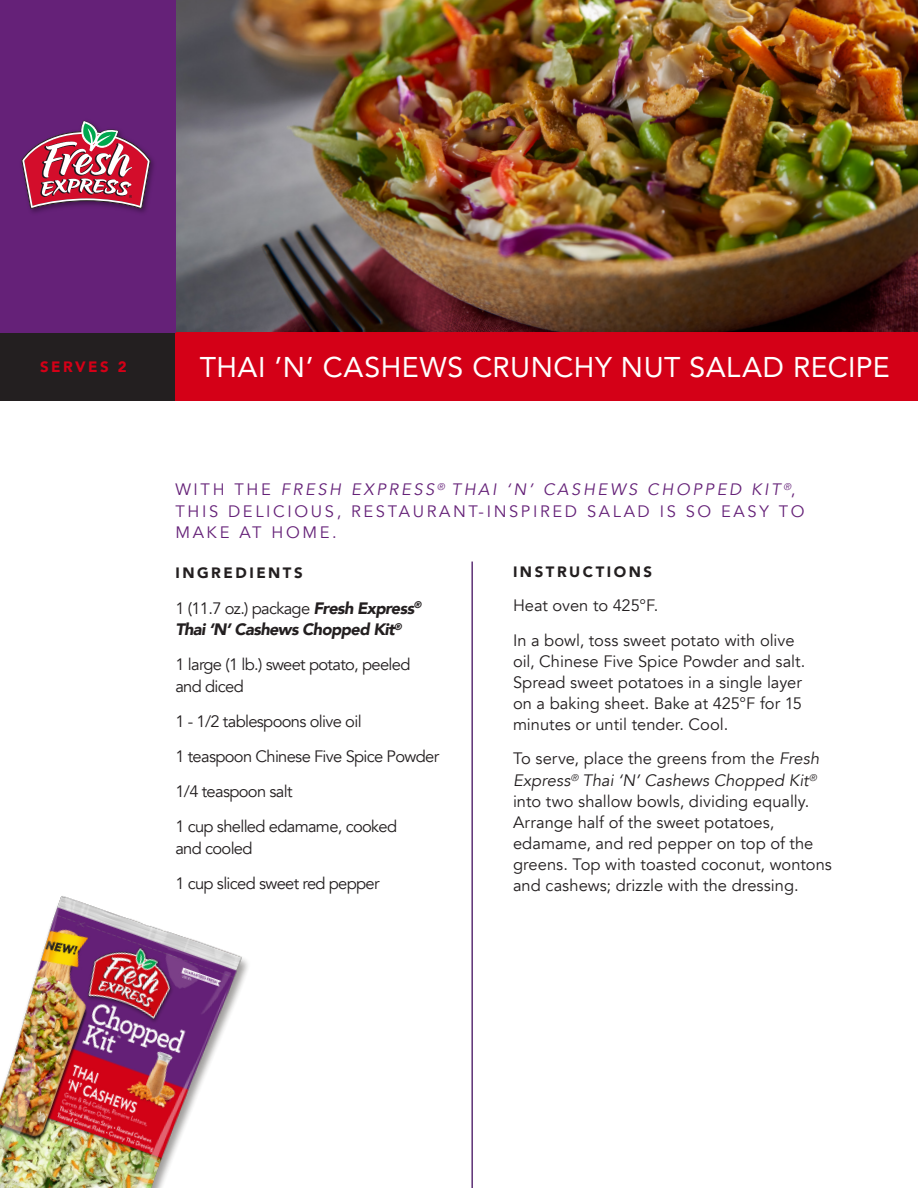
<style>
.page{position:relative;width:918px;height:1188px;background:#fff}
.page>*{position:absolute;margin:0;border:0;box-sizing:border-box;transform-origin:0 0}
.Subhead_2{font:28.5px "Avenir";letter-spacing:.015em;color:#fff}
.Subhead_2-2{font:16.5px/21.1px "Avenir";color:#231f20}
.Subhead_2-3{font:16.5px/21.6px "Avenir";letter-spacing:-.04em;color:#231f20}
.Subhead_2-4{font:16.5px/21.6px "Avenir";letter-spacing:.16em;color:#652178}
.Subhead_2-5{font:italic 900 16.5px/21.6px "Avenir";letter-spacing:-.04em;color:#231f20}
.Subhead_2-6{font:900 15px "Avenir";letter-spacing:.17em;color:#231f20}
.Subhead_2-7{font:900 15px "Avenir";letter-spacing:.16em;color:#d40017}
.s1{font-style:italic}
.s2{font-weight:400;font-style:normal}
</style>
<div class="page">
<img style="left:175px;top:0;width:743px;height:332px">
<div style="left:0;top:332px;width:175px;height:69px;background:#231f20"></div>
<div style="left:175px;top:332px;width:743px;height:69px;background:#d40017"></div>
<div style="left:0;top:0;width:175px;height:332px;background:#652178"></div>
<img style="left:31px;top:120px;width:123px;height:93px">
<svg style="left:21px;top:121px;width:130px;height:88px"></svg>
<hr style="left:471px;top:562px;width:2px;height:626px;background:#5d3075">
<img style="left:0;top:896px;width:248px;height:292px">
<p class="Subhead_2-7" style="left:40px;top:354px;width:88px">SERVES 2</p>
<p class="Subhead_2" style="left:200px;top:345px;width:691px">THAI ’N’ CASHEWS CRUNCHY NUT SALAD RECIPE</p>
<p class="Subhead_2-4" style="left:175px;top:479px;width:631px">WITH THE <span class="s1">FRESH EXPRESS</span> <sup>®</sup> <span class="s1">THAI ‘N’ CASHEWS CHOPPED KIT</span> <sup>®</sup>,<br>THIS DELICIOUS, RESTAURANT-INSPIRED SALAD IS SO EASY TO<br>MAKE AT HOME.</p>
<p class="Subhead_2-6" style="left:175px;top:560px;width:129px">INGREDIENTS</p>
<p class="Subhead_2-5" style="left:175px;top:597px;width:248px"><span class="s2">1 (11.7 oz.) package</span> Fresh Express<sup>®<br></sup>Thai ‘N’ Cashews Chopped Kit<sup>®</sup></p>
<p class="Subhead_2-3" style="left:175px;top:654px;width:237px">1 large (1 lb.) sweet potato, peeled and diced</p>
<p class="Subhead_2-3" style="left:175px;top:711px;width:188px">1 - 1/2 tablespoons olive oil</p>
<p class="Subhead_2-3" style="left:175px;top:746px;width:265px">1 teaspoon Chinese Five Spice Powder</p>
<p class="Subhead_2-3" style="left:175px;top:781px;width:119px">1/4 teaspoon salt</p>
<p class="Subhead_2-3" style="left:175px;top:816px;width:223px">1 cup shelled edamame, cooked and cooled</p>
<p class="Subhead_2-3" style="left:175px;top:873px;width:206px">1 cup sliced sweet red pepper</p>
<p class="Subhead_2-6" style="left:513px;top:559px;width:141px">INSTRUCTIONS</p>
<p class="Subhead_2-2" style="left:513px;top:595px;width:147px">Heat oven to 425°F.</p>
<p class="Subhead_2-2" style="left:513px;top:630px;width:294px">In a bowl, toss sweet potato with olive oil, Chinese Five Spice Powder and salt.<br>Spread sweet potatoes in a single layer on a baking sheet. Bake at 425°F for 15 minutes or until tender. Cool.</p>
<p class="Subhead_2-2" style="left:513px;top:748px;width:321px">To serve, place the greens from the <span class="s1">Fresh Express</span><sup>®</sup> <span class="s1">Thai ‘N’ Cashews Chopped Kit</span><sup>® </sup>into two shallow bowls, dividing equally.<br>Arrange half of the sweet potatoes, edamame, and red pepper on top of the greens. Top with toasted coconut, wontons and cashews; drizzle with the dressing.</p>
</div>
